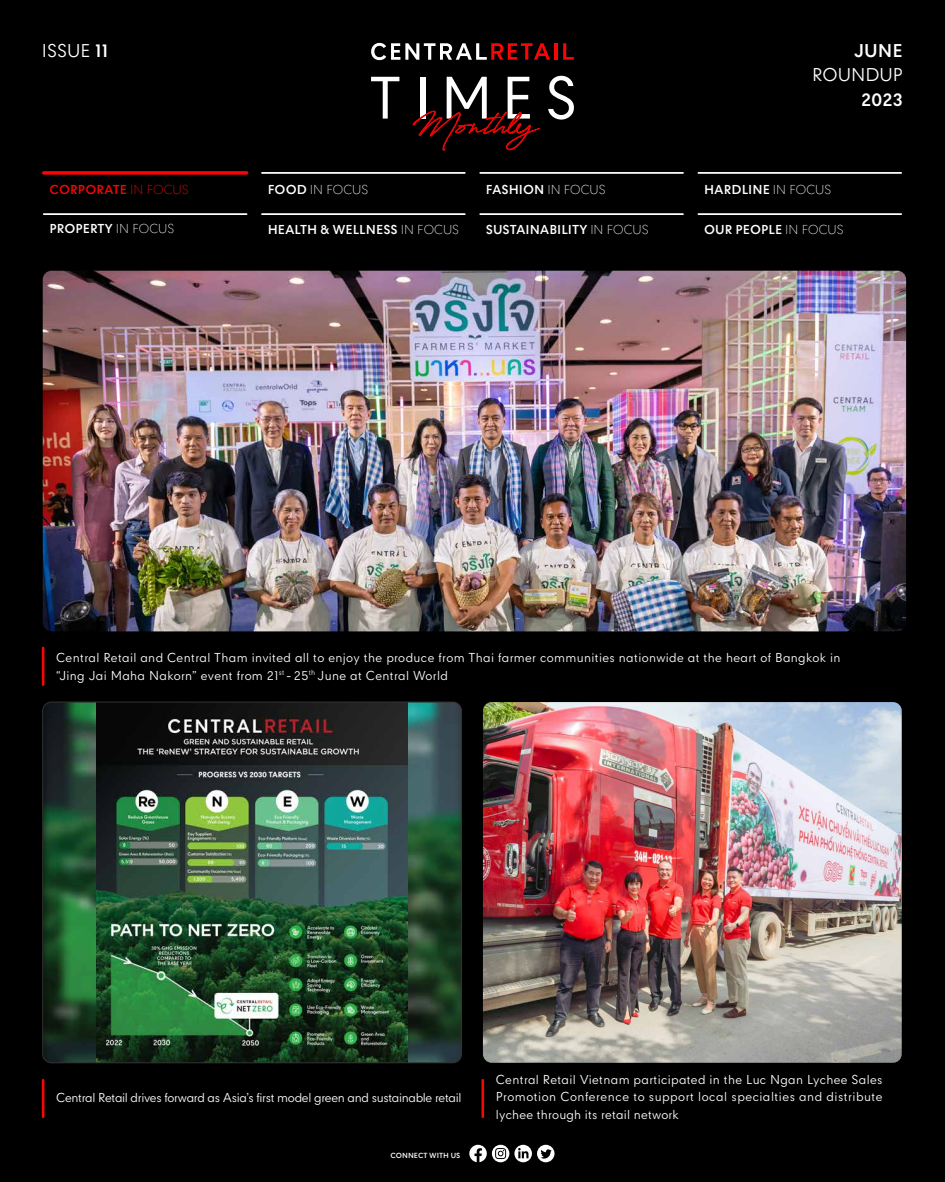
<style>
.page{position:relative;width:945px;height:1182px;background:#fff}
.page>*{position:absolute;margin:0;border:0;box-sizing:border-box;transform-origin:0 0}
.t1{font:17.5px "CPN";color:#fff}
.t2{font:700 17.5px "CPN";color:#fff}
.t3{font:12.25px/17.5px "CPN";letter-spacing:.025em;color:#fff;text-align:justify}
.t4{font:700 12.25px "CPN";color:#fff}
.t5{font:12.25px "CPN";letter-spacing:-.03em;color:#fff}
.t6{font:700 12.25px "CPN";color:#f90505}
.t7{font:300 12.25px "CPN";color:#fff}
.t8{font:700 7px "CPN";color:#fff}
.s1{font-weight:700}
.s2{font-weight:300}
</style>
<div class="page">
<div style="left:0;top:0;width:945px;height:1181px;background:#000"></div>
<svg style="left:371px;top:42px;width:203px;height:109px"></svg>
<svg style="left:469px;top:1144px;width:86px;height:18px"></svg>
<svg style="left:44px;top:171px;width:203px;height:4px"></svg>
<hr style="left:262px;top:172px;width:203px;height:2px;background:#fff">
<hr style="left:480px;top:172px;width:203px;height:2px;background:#fff">
<hr style="left:698px;top:172px;width:203px;height:2px;background:#fff">
<hr style="left:44px;top:213px;width:203px;height:2px;background:#fff">
<hr style="left:262px;top:213px;width:203px;height:2px;background:#fff">
<hr style="left:480px;top:213px;width:203px;height:2px;background:#fff">
<hr style="left:698px;top:213px;width:203px;height:2px;background:#fff">
<hr style="left:42px;top:1079px;width:2px;height:37px;background:#f90505">
<hr style="left:481px;top:1079px;width:3px;height:37px;background:#f90505">
<hr style="left:42px;top:648px;width:2px;height:36px;background:#f90505">
<img style="left:483px;top:702px;width:419px;height:360px">
<img style="left:43px;top:703px;width:419px;height:359px">
<img style="left:97px;top:703px;width:311px;height:357px">
<div style="left:42px;top:701px;width:420px;height:361px;border:1px solid #333;border-radius:9px"></div>
<img style="left:43px;top:271px;width:863px;height:360px">
<h1 class="t1" style="left:42px;top:39px;width:68px">ISSUE <span class="s1">11</span></h1>
<h1 class="t2" style="left:854px;top:40px;width:50px">JUNE</h1>
<h1 class="t1" style="left:812px;top:63px;width:92px">ROUNDUP</h1>
<h1 class="t2" style="left:861px;top:89px;width:43px">2023</h1>
<p class="t6" style="left:50px;top:183px;width:141px">CORPORATE <span class="s2">IN FOCUS</span></p>
<p class="t7" style="left:268px;top:181px;width:102px"><span class="s1">FOOD</span> IN FOCUS</p>
<p class="t4" style="left:486px;top:183px;width:121px">FASHION <span class="s2">IN FOCUS</span></p>
<p class="t4" style="left:704px;top:183px;width:129px">HARDLINE <span class="s2">IN FOCUS</span></p>
<p class="t4" style="left:50px;top:221px;width:126px">PROPERTY <span class="s2">IN FOCUS</span></p>
<p class="t4" style="left:268px;top:222px;width:193px">HEALTH &amp; WELLNESS <span class="s2">IN FOCUS</span></p>
<p class="t4" style="left:486px;top:222px;width:164px">SUSTAINABILITY <span class="s2">IN FOCUS</span></p>
<p class="t4" style="left:704px;top:222px;width:141px">OUR PEOPLE <span class="s2">IN FOCUS</span></p>
<p class="t3" style="left:56px;top:650px;width:786px">Central Retail and Central Tham invited all to enjoy the produce from Thai farmer communities nationwide at the heart of Bangkok in “Jing Jai Maha Nakorn” event from 21<sup>st</sup> - 25<sup>th</sup> June at Central World</p>
<p class="t5" style="left:56px;top:1089px;width:407px">Central Retail drives forward as Asia’s first model green and sustainable retail</p>
<p class="t8" style="left:390px;top:1151px;width:71px">CONNECT WITH US</p>
<p class="t3" style="left:496px;top:1071px;width:388px">Central Retail Vietnam participated in the Luc Ngan Lychee Sales Promotion Conference to support local specialties and distribute lychee through its retail network</p>
</div>
